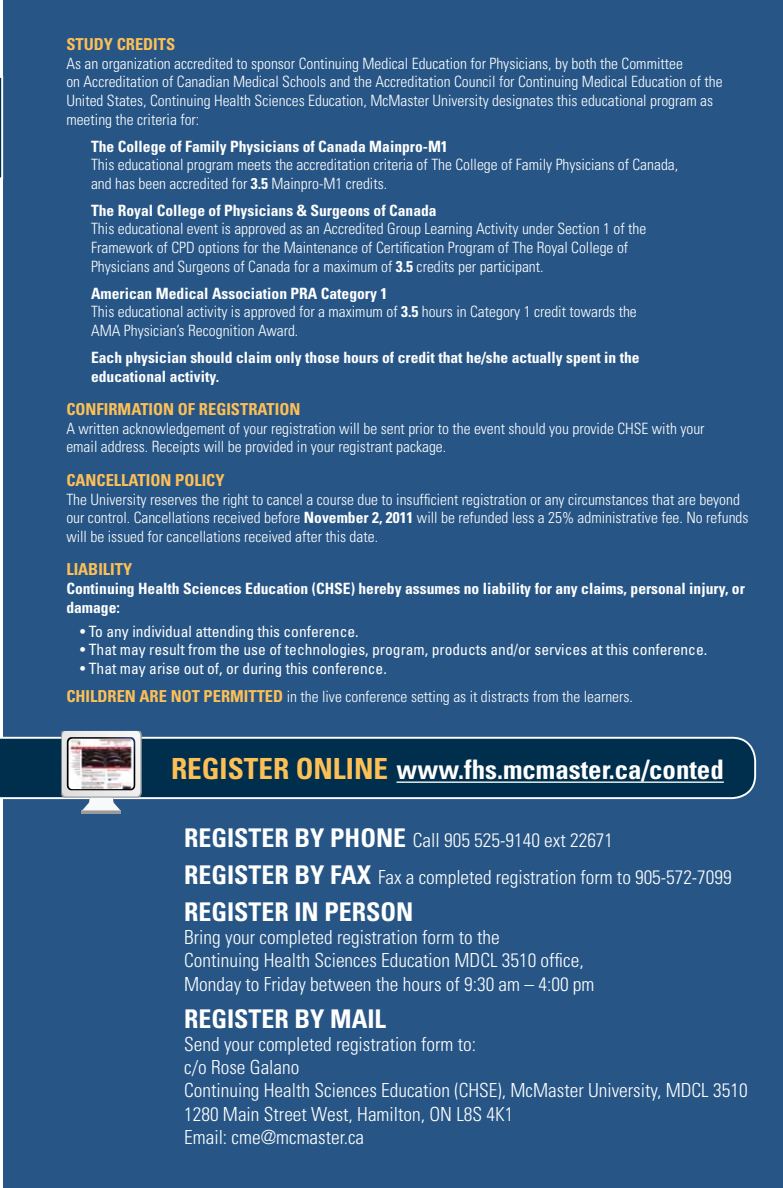
<style>
.page{position:relative;width:783px;height:1188px;background:#fff}
.page>*{position:absolute;margin:0;border:0;box-sizing:border-box;transform-origin:0 0}
.t1{font:700 condensed 26.85px "Univers LT Std";color:#fff}
.t2{font:700 condensed 25.8px "Univers LT Std";color:#fff}
.t3{font:300 condensed 19.35px/23.2px "Univers LT Std";color:#fff}
.t4{font:700 condensed 16.5px "Univers LT Std";color:#fdc057}
.t5{font:300 condensed 15.6px/18.6px "Univers LT Std";color:#fff}
.t6{font:700 condensed 15.6px/18.6px "Univers LT Std";color:#fff}
.t7{font:condensed 15.6px "Univers LT Std";color:#fff}
.s1{font-weight:700}
.s2{font-weight:400}
.s3{font-weight:700;font-size:16.5px;color:#fdc057}
.s4{font-size:29.1px;color:#fdc057}
.s5{font-weight:700;font-size:25.8px}
</style>
<div class="page">
<div style="left:3px;top:0;width:780px;height:1188px;background:#275686"></div>
<svg style="left:0;top:737px;width:756px;height:62px;background:#103c58"></svg>
<hr style="left:397px;top:782px;width:327px;height:1px;background:#fff">
<hr style="left:82px;top:811px;width:39px;height:3px;background:#9b9b9c">
<svg style="left:61px;top:731px;width:81px;height:81px"></svg>
<img style="left:69px;top:739px;width:65px;height:50px">
<svg style="left:0;top:77px;width:2px;height:101px"></svg>
<p class="t4" style="left:66px;top:34px;width:110px">STUDY CREDITS</p>
<p class="t5" style="left:66px;top:54px;width:658px">As an organization accredited to sponsor Continuing Medical Education for Physicians, by both the Committee<br>on Accreditation of Canadian Medical Schools and the Accreditation Council for Continuing Medical Education of the United States, Continuing Health Sciences Education, McMaster University designates this educational program as meeting the criteria for:</p>
<p class="t6" style="left:91px;top:137px;width:358px">The College of Family Physicians of Canada Mainpro-M1</p>
<p class="t5" style="left:91px;top:155px;width:589px">This educational program meets the accreditation criteria of The College of Family Physicians of Canada, and has been accredited for <span class="s1">3.5</span> Mainpro-M1 credits.</p>
<p class="t6" style="left:91px;top:201px;width:347px">The Royal College of Physicians &amp; Surgeons of Canada</p>
<p class="t5" style="left:91px;top:220px;width:557px">This educational event is approved as an Accredited Group Learning Activity under Section 1 of the<br>Framework of CPD options for the Maintenance of Certification Program of The Royal College of<br>Physicians and Surgeons of Canada for a maximum of <span class="s1">3.5</span> credits per participant.</p>
<p class="t6" style="left:91px;top:284px;width:210px">American Medical Association PRA</p>
<p class="t5" style="left:91px;top:284px;width:547px;text-indent:230px"><span class="s1">Category 1<br></span>This educational activity is approved for a maximum of <span class="s1">3.5</span> hours in Category 1 credit towards the<br>AMA Physician’s Recognition Award.</p>
<p class="t6" style="left:91px;top:348px;width:550px">Each physician should claim only those hours of credit that he/she actually spent in the educational activity.</p>
<p class="t4" style="left:66px;top:399px;width:236px">CONFIRMATION OF REGISTRATION</p>
<p class="t5" style="left:66px;top:419px;width:640px">A written acknowledgement of your registration will be sent prior to the event should you provide CHSE with your email address. Receipts will be provided in your registrant package.</p>
<p class="t4" style="left:66px;top:470px;width:160px">CANCELLATIO N PO LICY</p>
<p class="t5" style="left:66px;top:490px;width:684px">The University reserves the right to cancel a course due to insufficient registration or any circumstances that are beyond our control. Cancellations received before <span class="s1">November 2, 2011</span> will be refunded less a 25% administrative fee. No refunds will be issued for cancellations received after this date.</p>
<p class="t4" style="left:66px;top:559px;width:67px">LIABILITY</p>
<p class="t6" style="left:66px;top:579px;width:680px">Continuing Health Sciences Education (CHSE) hereby assumes no liability for any claims, personal injury, or damage:</p>
<p class="t7" style="left:80px;top:621px;width:280px">• To any individual attending this conference.</p>
<p class="t7" style="left:80px;top:640px;width:629px">• That may result from the use of technologies, program, products and/or services at this conference.</p>
<p class="t5" style="left:66px;top:655px;width:568px;line-height:28px;text-indent:14px"><span class="s2">• That may arise out of, or during this conference.<br></span><span class="s3">CHI LDREN ARE NOT PERMITTED</span> in the live conference setting as it distracts from the learners.</p>
<h1 class="t1" style="left:171px;top:753px;width:554px"><span class="s4">REGISTER ONLINE</span> www.fhs.mcmaster.ca/conted</h1>
<p class="t3" style="left:184px;top:822px;width:549px;line-height:36.8px"><span class="s5">REGISTER BY PHONE</span> Call 905 525-9140 ext 22671<br><span class="s5">REGISTER BY FAX</span> Fax a completed registration form to 905-572-7099</p>
<h2 class="t2" style="left:184px;top:896px;width:231px">REGISTER IN PERSON</h2>
<p class="t3" style="left:184px;top:926px;width:412px">Bring your completed registration form to the<br>Continuing Health Sciences Education MDCL 3510 office,<br>Monday to Friday between the hours of 9:30 am – 4:00 pm</p>
<h2 class="t2" style="left:184px;top:1003px;width:203px">REGISTER BY MAI L</h2>
<p class="t3" style="left:184px;top:1032px;width:565px">Send your completed registration form to:<br>c/o Rose Galano<br>Continuing Health Sciences Education (CHSE), McMaster University, MDCL 3510<br>1280 Main Street West, Hamilton, ON L8S 4K1<br>Email: cme@mcmaster.ca</p>
</div>
